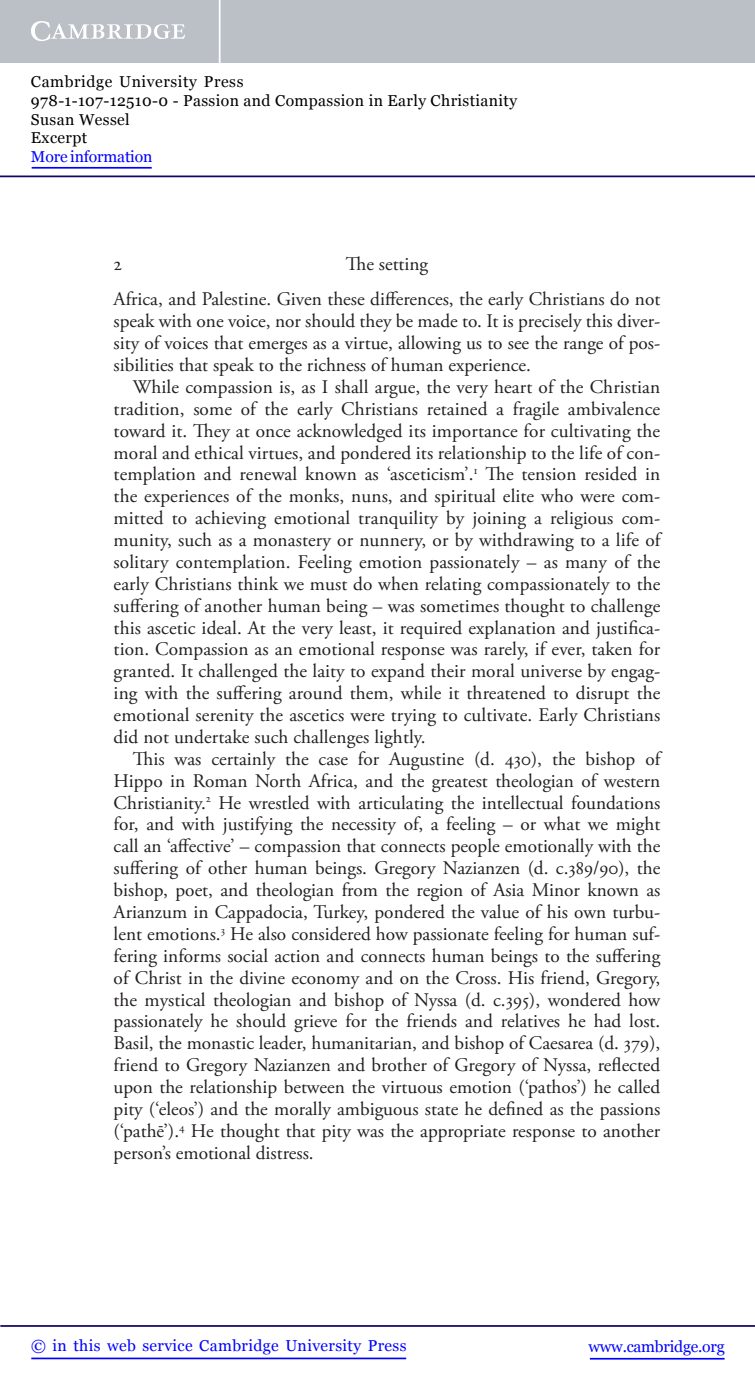
<style>
.page{position:relative;width:755px;height:1385px;background:#fff}
.page>*{position:absolute;margin:0;border:0;box-sizing:border-box;transform-origin:0 0}
.t1{font:19.25px/21.9px "Adobe Garamond Pro";color:#231f20;text-align:justify}
.t2{font:15.75px/18.6px "Georgia";letter-spacing:.025em;color:#000}
.t3{font:15.75px "Georgia";letter-spacing:.025em;color:#00f}
.t4{font:15.75px "Georgia";letter-spacing:-.015em;color:#00f}
.t5{font:15.75px "Georgia";letter-spacing:-.01em;color:#00f}
</style>
<div class="page">
<hr style="left:589px;top:1358px;width:135px;height:1px;background:#00f">
<hr style="left:0;top:1325px;width:754px;height:2px;background:#150666">
<hr style="left:31px;top:1357px;width:375px;height:2px;background:#00f">
<div style="left:0;top:0;width:754px;height:63px;background:#bac0c6"></div>
<svg style="left:31px;top:21px;width:154px;height:20px"></svg>
<hr style="left:219px;top:0;width:1px;height:63px;background:#fff">
<hr style="left:0;top:175px;width:754px;height:2px;background:#150666">
<hr style="left:32px;top:167px;width:120px;height:2px;background:#00f">
<p class="t2" style="left:31px;top:73px;width:487px">Cambridge University Press<br>978-1-107-12510-0 - Passion and Compassion in Early Christianity<br>Susan Wessel<br>Excerpt</p>
<p class="t5" style="left:31px;top:147px;width:123px">More information</p>
<p class="t1" style="left:114px;top:248px;width:547px;line-height:35px;text-align:center">The setting<br>Africa, and Palestine. Given these differences, the early Christians do not</p>
<p class="t1" style="left:114px;top:312px;width:548px">speak with one voice, nor should they be made to. It is precisely this diver&shy;sity of voices that emerges as a virtue, allowing us to see the range of pos&shy;sibilities that speak to the richness of human experience.</p>
<p class="t1" style="left:114px;top:378px;width:548px;text-indent:19px">While compassion is, as I shall argue, the very heart of the Christian tradition, some of the early Christians retained a fragile ambivalence toward it. They at once acknowledged its importance for cultivating the moral and ethical virtues, and pondered its relationship to the life of con&shy;templation and renewal known as ‘asceticism’. <sup>1</sup> The tension resided in the experiences of the monks, nuns, and spiritual elite who were com&shy;mitted to achieving emotional tranquility by joining a religious com&shy;munity, such as a monastery or nunnery, or by withdrawing to a life of solitary contemplation. Feeling emotion passionately – as many of the early Christians think we must do when relating compassionately to the suffering of another human being – was sometimes thought to challenge this ascetic ideal. At the very least, it required explanation and justifica&shy;tion. Compassion as an emotional response was rarely, if ever, taken for granted. It challenged the laity to expand their moral universe by engag&shy;ing with the suffering around them, while it threatened to disrupt the emotional serenity the ascetics were trying to cultivate. Early Christians did not undertake such challenges lightly.</p>
<p class="t1" style="left:114px;top:749px;width:548px;text-indent:19px">This was certainly the case for Augustine (d. 430), the bishop of Hippo in Roman North Africa, and the greatest theologian of western Christianity. <sup>2</sup> He wrestled with articulating the intellectual foundations for, and with justifying the necessity of, a feeling – or what we might call an ‘affective’ – compassion that connects people emotionally with the suffering of other human beings. Gregory Nazianzen (d. c.389/90), the bishop, poet, and theologian from the region of Asia Minor known as Arianzum in Cappadocia, Turkey, pondered the value of his own turbu&shy;lent emotions. <sup>3</sup> He also considered how passionate feeling for human suf&shy;fering informs social action and connects human beings to the suffering of Christ in the divine economy and on the Cross. His friend, Gregory, the mystical theologian and bishop of Nyssa (d. c.395), wondered how passionately he should grieve for the friends and relatives he had lost.<br>Basil , the monastic leader, humanitarian, and bishop of Caesarea (d. 379), friend to Gregory Nazianzen and brother of Gregory of Nyssa , reflected upon the relationship between the virtuous emotion (‘pathos’) he called pity (‘eleos’) and the morally ambiguous state he defined as the passions (‘pathē’). <sup>4</sup> He thought that pity was the appropriate response to another person’s emotional distress.</p>
<p class="t1" style="left:114px;top:255px;width:10px">2</p>
<p class="t3" style="left:31px;top:1336px;width:376px">© in this web service Cambridge University Press</p>
<p class="t4" style="left:588px;top:1336px;width:137px">www.cambridge.org</p>
</div>
